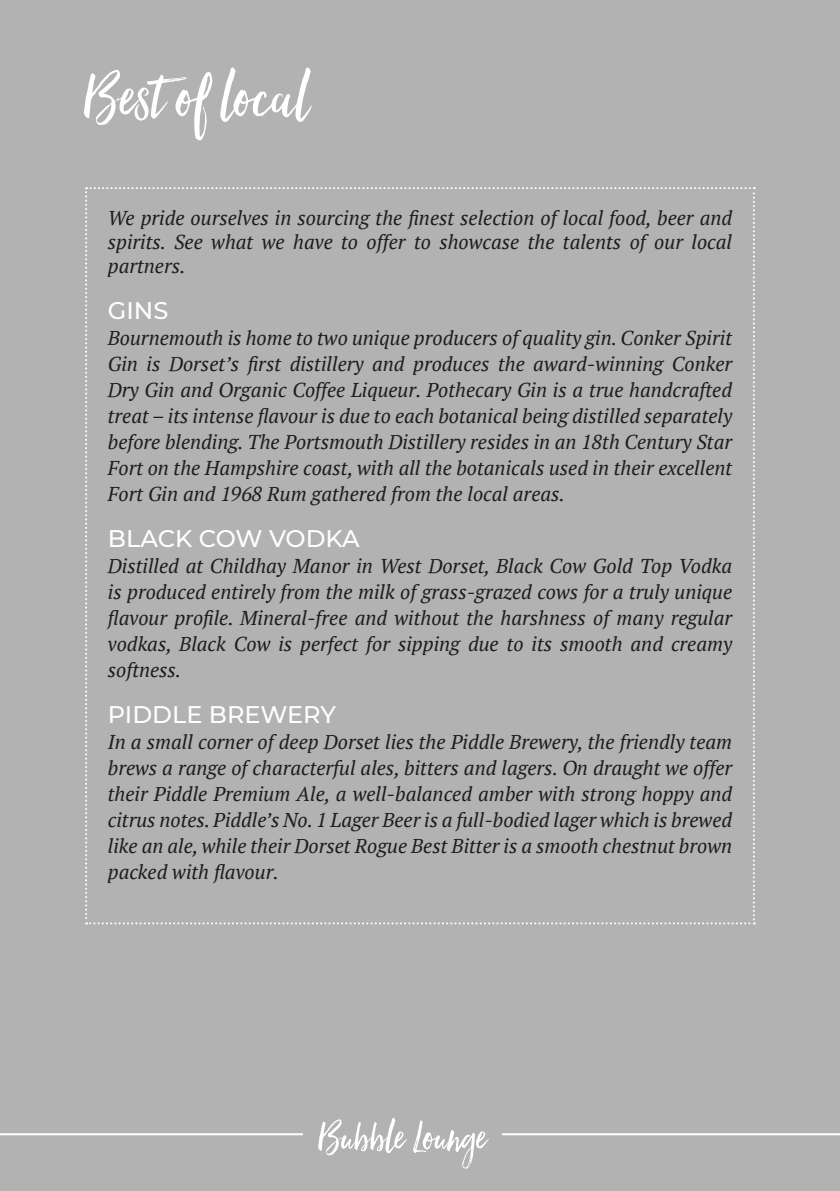
<style>
.page{position:relative;width:840px;height:1191px;background:#fff}
.page>*{position:absolute;margin:0;border:0;box-sizing:border-box;transform-origin:0 0}
.t1{font:80px "Hello Beautiful";color:#fff}
.t2{font:52px "Hello Beautiful";color:#fff}
.t3{font:500 24px "Montserrat";color:#fff}
.t4{font:italic 20px/26px "PT Serif";color:#1d1d1b;text-align:justify}
</style>
<div class="page">
<div style="left:0;top:0;width:839px;height:1191px;background:#b3b2b2"></div>
<hr style="left:0;top:1133px;width:839px;height:2px;background:#fff">
<div style="left:303px;top:1106px;width:199px;height:56px;background:#b3b2b2"></div>
<svg style="left:85px;top:187px;width:669px;height:737px"></svg>
<h1 class="t1" style="left:85px;top:51px;width:225px">Best of local</h1>
<p class="t4" style="left:108px;top:206px;width:625px;line-height:24px">We pride ourselves in sourcing the finest selection of local food, beer and spirits. See what we have to offer to showcase the talents of our local partners.</p>
<p class="t3" style="left:108px;top:294px;width:62px">GINS</p>
<p class="t4" style="left:108px;top:325px;width:625px">Bournemouth is home to two unique producers of quality gin. Conker Spirit Gin is Dorset’s first distillery and produces the award-winning Conker Dry Gin and Organic Coffee Liqueur. Pothecary Gin is a true handcrafted treat – its intense flavour is due to each botanical being distilled separately before blending. The Portsmouth Distillery resides in an 18th Century Star Fort on the Hampshire coast, with all the botanicals used in their excellent Fort Gin and 1968 Rum gathered from the local areas.</p>
<p class="t3" style="left:108px;top:522px;width:253px">BLACK COW VODKA</p>
<p class="t4" style="left:108px;top:553px;width:625px">Distilled at Childhay Manor in West Dorset, Black Cow Gold Top Vodka is produced entirely from the milk of grass-grazed cows for a truly unique flavour profile. Mineral-free and without the harshness of many regular vodkas, Black Cow is perfect for sipping due to its smooth and creamy softness.</p>
<p class="t3" style="left:108px;top:697px;width:229px">PIDDLE BREWERY</p>
<p class="t4" style="left:108px;top:728px;width:625px">In a small corner of deep Dorset lies the Piddle Brewery, the friendly team brews a range of characterful ales, bitters and lagers. On draught we offer their Piddle Premium Ale, a well-balanced amber with strong hoppy and citrus notes. Piddle’s No. 1 Lager Beer is a full-bodied lager which is brewed like an ale, while their Dorset Rogue Best Bitter is a smooth chestnut brown packed with flavour.</p>
<h2 class="t2" style="left:319px;top:1107px;width:169px">Bubble Lounge</h2>
</div>
